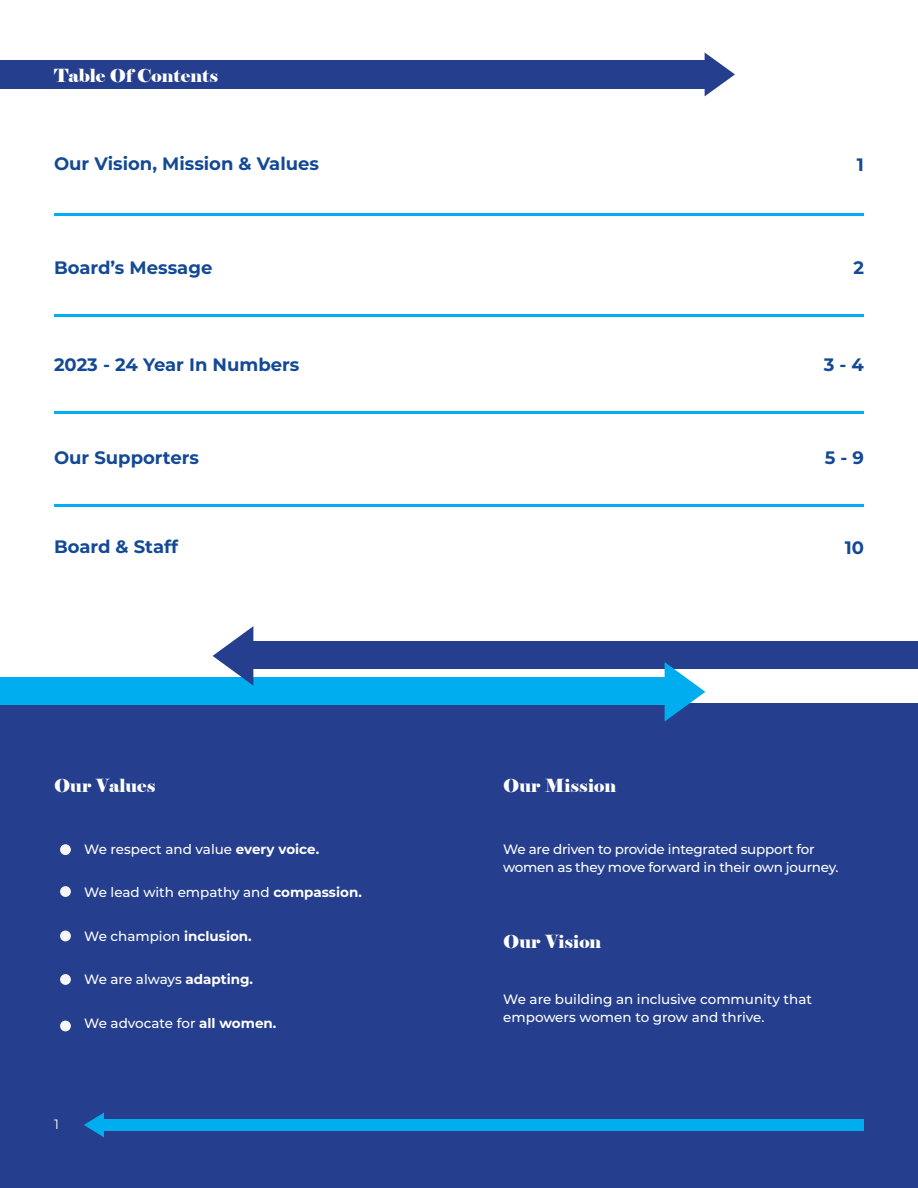
<style>
.page{position:relative;width:918px;height:1188px;background:#fff}
.page>*{position:absolute;margin:0;border:0;box-sizing:border-box;transform-origin:0 0}
.Subheading_Blue{font:700 18px "Montserrat";color:#134995}
.Heading_White{font:18px "Elephant";color:#fff}
.Body_Copy{font:500 13.5px "Montserrat";color:#fff}
.Body_Copy_White{font:500 13.5px/18px "Montserrat";letter-spacing:-.02em;color:#fff}
.Body_Copy_White-2{font:500 13.5px/18px "Montserrat";color:#fff}
.t1{font:13.5px "Montserrat";color:#fff}
.s1{font-weight:700}
</style>
<div class="page">
<div style="left:0;top:703px;width:918px;height:485px;background:#253f8e"></div>
<hr style="left:54px;top:214px;width:810px;height:2px;background:#00aeef">
<hr style="left:54px;top:314px;width:810px;height:2px;background:#00aeef">
<div style="left:0;top:677px;width:670px;height:27px;background:#00aeef"></div>
<hr style="left:54px;top:412px;width:810px;height:2px;background:#00aeef">
<hr style="left:54px;top:504px;width:810px;height:2px;background:#00aeef">
<div style="left:60px;top:844px;width:11px;height:11px;background:#f7f7f8;border-radius:50%"></div>
<div style="left:60px;top:886px;width:11px;height:11px;background:#f7f7f8;border-radius:50%"></div>
<div style="left:60px;top:974px;width:11px;height:11px;background:#f7f7f8;border-radius:50%"></div>
<div style="left:60px;top:931px;width:11px;height:10px;background:#f7f7f8;border-radius:50%"></div>
<div style="left:60px;top:1021px;width:11px;height:10px;background:#f7f7f8;border-radius:50%"></div>
<div style="left:248px;top:641px;width:670px;height:28px;background:#253f8e"></div>
<svg style="left:213px;top:626px;width:40px;height:59px"></svg>
<svg style="left:665px;top:662px;width:40px;height:59px"></svg>
<svg style="left:705px;top:53px;width:30px;height:43px"></svg>
<div style="left:0;top:60px;width:708px;height:29px;background:#253f8e"></div>
<div style="left:100px;top:1119px;width:764px;height:12px;background:#00aeef"></div>
<svg style="left:84px;top:1113px;width:20px;height:24px"></svg>
<p class="Heading_White" style="left:54px;top:64px;width:166px">Table Of Contents</p>
<p class="Subheading_Blue" style="left:54px;top:150px;width:267px">Our Vision, Mission &amp; Values</p>
<p class="Subheading_Blue" style="left:857px;top:151px;width:9px">1</p>
<p class="Subheading_Blue" style="left:54px;top:254px;width:160px">Board’s Message</p>
<p class="Subheading_Blue" style="left:853px;top:255px;width:12px">2</p>
<p class="Subheading_Blue" style="left:54px;top:352px;width:247px">2023 - 24 Year In Numbers</p>
<p class="Subheading_Blue" style="left:824px;top:352px;width:42px">3 - 4</p>
<p class="Subheading_Blue" style="left:54px;top:445px;width:147px">Our Supporters</p>
<p class="Subheading_Blue" style="left:825px;top:445px;width:41px">5 - 9</p>
<p class="Subheading_Blue" style="left:54px;top:533px;width:126px">Board &amp; Staff</p>
<p class="Subheading_Blue" style="left:845px;top:534px;width:21px">10</p>
<p class="Heading_White" style="left:54px;top:775px;width:103px">Our Values</p>
<p class="Heading_White" style="left:503px;top:775px;width:114px">Our Mission</p>
<p class="Body_Copy" style="left:84px;top:840px;width:236px">We respect and value <span class="s1">every voice.</span></p>
<p class="Body_Copy" style="left:84px;top:883px;width:279px">We lead with empathy and <span class="s1">compassion.</span></p>
<p class="Body_Copy" style="left:84px;top:927px;width:169px">We champion <span class="s1">inclusion.</span></p>
<p class="Body_Copy" style="left:84px;top:970px;width:170px">We are always <span class="s1">adapting.</span></p>
<p class="Body_Copy" style="left:84px;top:1014px;width:194px">We advocate for <span class="s1">all women.</span></p>
<p class="Body_Copy_White" style="left:503px;top:839px;width:337px">We are driven to provide integrated support for women as they move forward in their own journey.</p>
<p class="Heading_White" style="left:503px;top:930px;width:100px">Our Vision</p>
<p class="Body_Copy_White-2" style="left:503px;top:989px;width:310px">We are building an inclusive community that empowers women to grow and thrive.</p>
<p class="t1" style="left:54px;top:1115px;width:6px">1</p>
</div>
